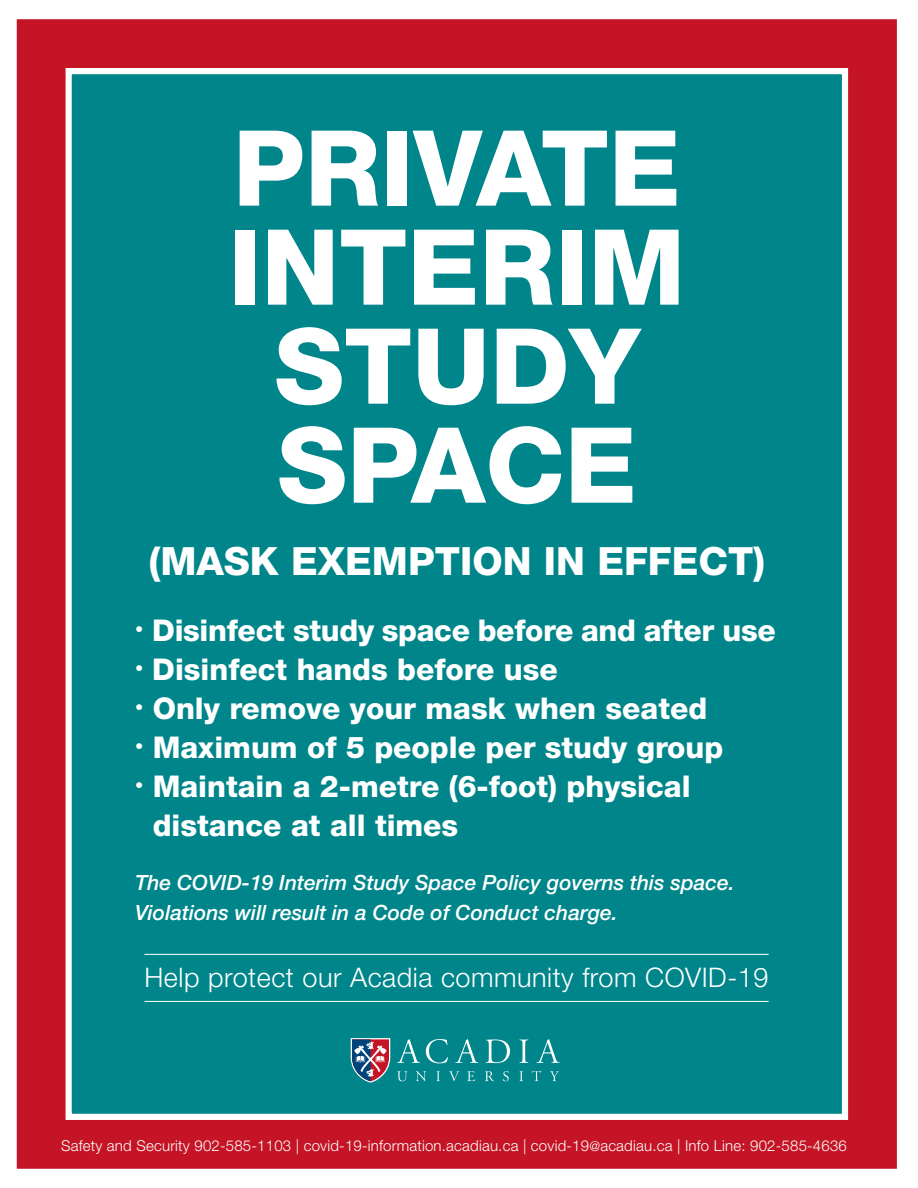
<style>
.page{position:relative;width:918px;height:1188px;background:#fff}
.page>*{position:absolute;margin:0;border:0;box-sizing:border-box;transform-origin:0 0}
.t1{font:800 105px/99px "Helvetica Neue LT Std";color:#fff;text-align:center}
.t2{font:800 39px "Helvetica Neue LT Std";color:#fff}
.t3{font:800 30px/39px "Helvetica Neue LT Std";color:#fff}
.t4{font:300 27px "Helvetica Neue LT Std";letter-spacing:.02em;color:#fff}
.t5{font:italic 500 21px/30px "Helvetica Neue LT Std";color:#fff}
.t6{font:300 15px "Helvetica Neue LT Std";letter-spacing:.015em;color:#fff}
.s1{font-size:13.5px}
</style>
<div class="page">
<div style="left:16px;top:19px;width:881px;height:1150px;background:#c41425"></div>
<div style="left:69px;top:71px;width:776px;height:1046px;background:#00868a"></div>
<div style="left:66px;top:68px;width:782px;height:1052px;border:6px solid #fff"></div>
<hr style="left:144px;top:1001px;width:625px;height:1px;background:#fff">
<hr style="left:144px;top:954px;width:625px;height:1px;background:#fff">
<svg style="left:486px;top:1040px;width:24px;height:23px"></svg>
<svg style="left:519px;top:1040px;width:9px;height:23px"></svg>
<svg style="left:537px;top:1039px;width:23px;height:24px"></svg>
<svg style="left:485px;top:1071px;width:9px;height:10px"></svg>
<svg style="left:503px;top:1071px;width:6px;height:10px"></svg>
<svg style="left:519px;top:1071px;width:4px;height:10px"></svg>
<svg style="left:532px;top:1071px;width:9px;height:10px"></svg>
<svg style="left:550px;top:1071px;width:9px;height:10px"></svg>
<svg style="left:350px;top:1038px;width:128px;height:45px"></svg>
<h1 class="t1" style="left:228px;top:119px;width:458px">PRIVATE<br>INTERIM<br>STUDY<br>SPACE</h1>
<h2 class="t2" style="left:149px;top:538px;width:618px">(MASK EXEMPTION IN EFFECT)</h2>
<p class="t3" style="left:135px;top:611px;width:642px"><sup>•</sup> Disinfect study space before and after use</p>
<p class="t3" style="left:135px;top:650px;width:424px"><sup>•</sup> Disinfect hands before use</p>
<p class="t3" style="left:135px;top:689px;width:574px"><sup>•</sup> Only remove your mask when seated</p>
<p class="t3" style="left:135px;top:728px;width:590px"><sup>•</sup> Maximum of 5 people per study group</p>
<p class="t3" style="left:153px;top:767px;width:539px;text-indent:-18px"><sup>•</sup> Maintain a 2-metre (6-foot) physical distance at all times</p>
<p class="t5" style="left:135px;top:868px;width:601px">The COVID-19 Interim Study Space Policy governs this space.<br>Violations will result in a Code of Conduct charge.</p>
<p class="t4" style="left:144px;top:960px;width:626px">Help protect our Acadia community from COVID-19</p>
<p class="t6" style="left:61px;top:1137px;width:787px">Safety and Security 902-585-1103 | covid-19-information.acadiau.ca | covid-19<span class="s1">@</span>acadiau.ca | Info Line: 902-585-4636</p>
</div>
